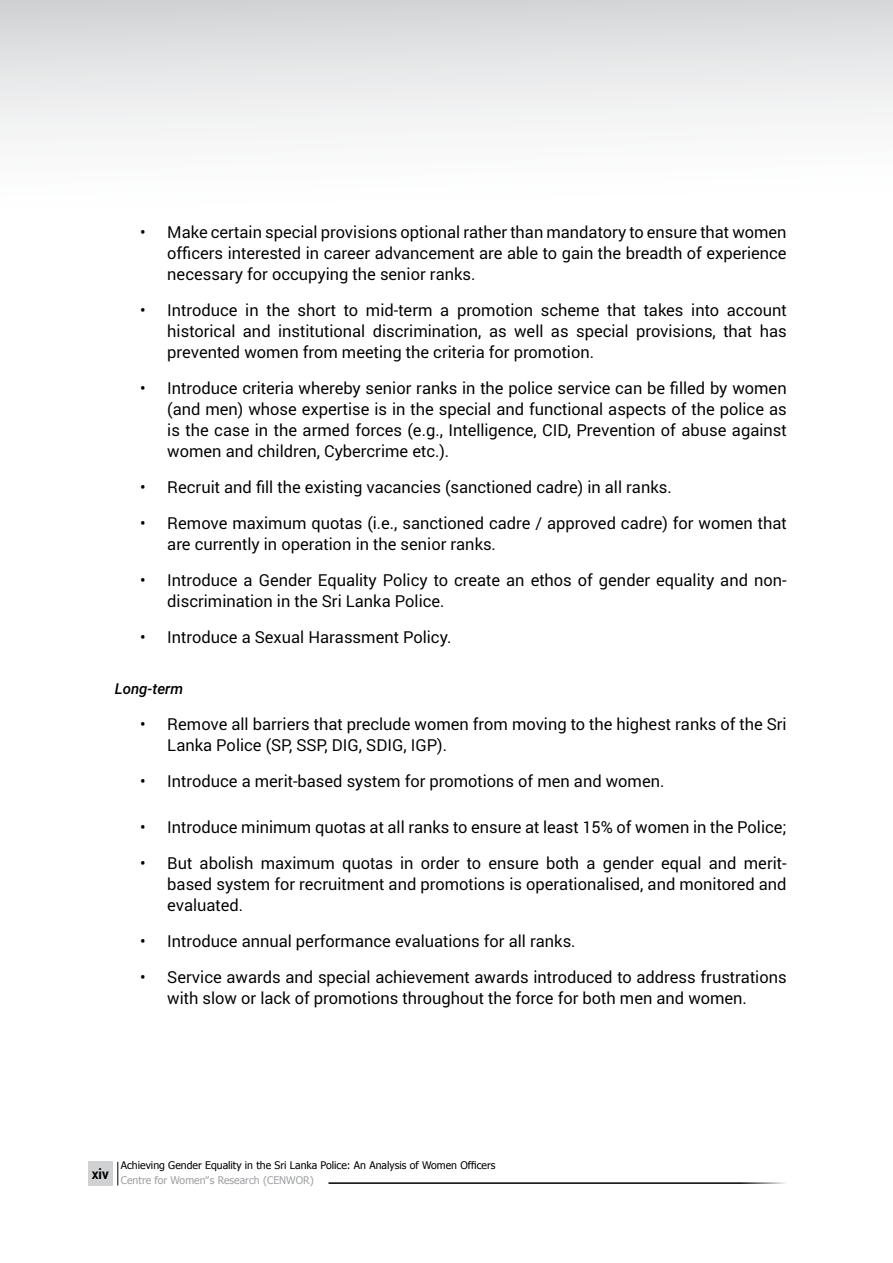
<style>
.page{position:relative;width:893px;height:1263px;background:#fff}
.page>*{position:absolute;margin:0;border:0;box-sizing:border-box;transform-origin:0 0}
.t1{font:16.5px/21px "Roboto";color:#000;text-align:justify}
.t2{font:italic 500 15px "Roboto";color:#000}
.t3{font:700 15px "DIN Condensed";color:#000;scale:1.25 1}
.t4{font:10.5px "Tahoma";color:#000}
.t5{font:10.5px "Tahoma";color:#9d9fa2}
</style>
<div class="page">
<svg style="left:118px;top:1162px;width:1px;height:23px"></svg>
<hr style="left:328px;top:1182px;width:465px;height:2px;background:#000">
<div style="left:88px;top:1161px;width:25px;height:25px;background:#cfd1d2"></div>
<div style="left:0;top:0;width:893px;height:318px;background:linear-gradient(to bottom,#dedfe0,#fff)"></div>
<p class="t1" style="left:167px;top:221px;width:621px;text-indent:-27px">• Make certain special provisions optional rather than mandatory to ensure that women officers interested in career advancement are able to gain the breadth of experience necessary for occupying the senior ranks.</p>
<p class="t1" style="left:167px;top:299px;width:621px;text-indent:-27px">• Introduce in the short to mid-term a promotion scheme that takes into account historical and institutional discrimination, as well as special provisions, that has prevented women from meeting the criteria for promotion.</p>
<p class="t1" style="left:167px;top:377px;width:621px;text-indent:-27px">• Introduce criteria whereby senior ranks in the police service can be filled by women (and men) whose expertise is in the special and functional aspects of the police as is the case in the armed forces (e.g., Intelligence, CID, Prevention of abuse against women and children, Cybercrime etc.).</p>
<p class="t1" style="left:140px;top:476px;width:533px">• Recruit and fill the existing vacancies (sanctioned cadre) in all ranks.</p>
<p class="t1" style="left:167px;top:512px;width:621px;text-indent:-27px">• Remove maximum quotas (i.e., sanctioned cadre / approved cadre) for women that are currently in operation in the senior ranks.</p>
<p class="t1" style="left:167px;top:569px;width:621px;text-indent:-27px">• Introduce a Gender Equality Policy to create an ethos of gender equality and non&shy;discrimination in the Sri Lanka Police.</p>
<p class="t1" style="left:140px;top:626px;width:313px">• Introduce a Sexual Harassment Policy.</p>
<p class="t2" style="left:115px;top:678px;width:70px">Long-term</p>
<p class="t1" style="left:167px;top:713px;width:621px;text-indent:-27px">• Remove all barriers that preclude women from moving to the highest ranks of the Sri<br>Lanka Police (SP, SSP, DIG, SDIG, IGP).</p>
<p class="t1" style="left:140px;top:770px;width:526px">• Introduce a merit-based system for promotions of men and women.</p>
<p class="t1" style="left:140px;top:816px;width:648px">• Introduce minimum quotas at all ranks to ensure at least 15% of women in the Police;</p>
<p class="t1" style="left:167px;top:852px;width:621px;text-indent:-27px">• But abolish maximum quotas in order to ensure both a gender equal and merit&shy;based system for recruitment and promotions is operationalised, and monitored and evaluated.</p>
<p class="t1" style="left:140px;top:930px;width:437px">• Introduce annual performance evaluations for all ranks.</p>
<p class="t1" style="left:167px;top:966px;width:621px;text-indent:-27px">• Service awards and special achievement awards introduced to address frustrations with slow or lack of promotions throughout the force for both men and women.</p>
<p class="t3" style="left:92px;top:1165px;width:15px">xiv</p>
<p class="t4" style="left:121px;top:1158px;width:376px">Achieving Gender Equality in the Sri Lanka Police: An Analysis of Women Officers</p>
<p class="t5" style="left:121px;top:1173px;width:194px">Centre for Women‟s Research (CENWOR)</p>
</div>
